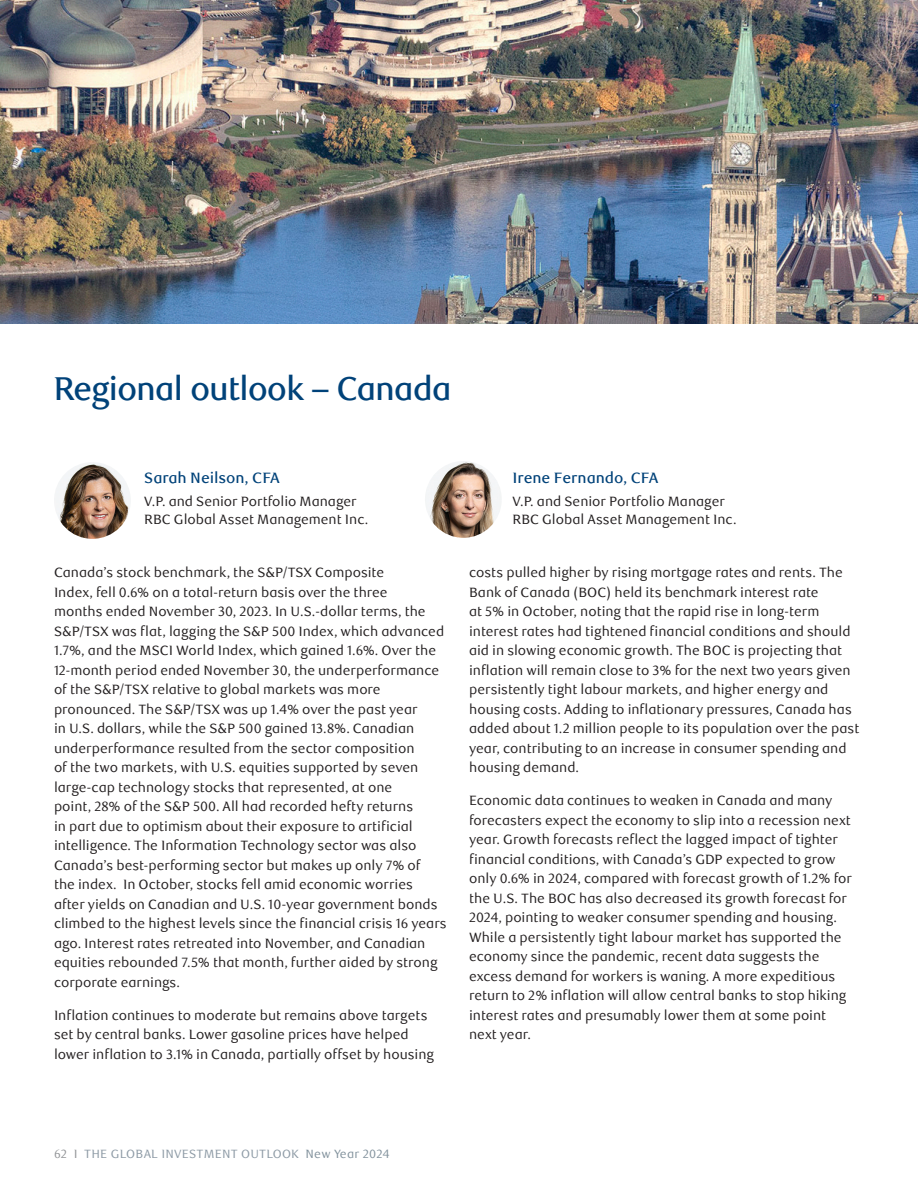
<style>
.page{position:relative;width:918px;height:1188px;background:#fff}
.page>*{position:absolute;margin:0;border:0;box-sizing:border-box;transform-origin:0 0}
.H1_Primary_Headline{font:500 33px "RBC Display";letter-spacing:-.015em;color:#004279}
.P_Author_name__cover{font:500 15px "RBC Text";letter-spacing:-.005em;color:#004279}
.P_Body{font:13.5px/19.5px "RBC Text";letter-spacing:-.005em;color:#231f20}
.P_Author_s_title__co{font:13.5px/18px "RBC Text";letter-spacing:-.005em;color:#231f20}
.t1{font:12px "RBC Text";letter-spacing:.015em;color:#8e9ba6}
.s1{color:#939598}
.s2{color:#81919c}
</style>
<div class="page">
<img style="left:0;top:0;width:918px;height:324px">
<img style="left:54px;top:462px;width:77px;height:77px;border-radius:38px">
<img style="left:425px;top:461px;width:77px;height:77px;border-radius:38px">
<h1 class="H1_Primary_Headline" style="left:54px;top:370px;width:399px">Regional outlook – Canada</h1>
<p class="P_Author_name__cover" style="left:144px;top:469px;width:137px">Sarah Neilson, CFA</p>
<p class="P_Author_s_title__co" style="left:144px;top:493px;width:226px">V.P. and Senior Portfolio Manager<br>RBC Global Asset Management Inc.</p>
<p class="P_Body" style="left:54px;top:563px;width:394px">Canada’s stock benchmark, the S&amp;P/TSX Composite<br>Index, fell 0.6% on a total-return basis over the three<br>months ended November 30, 2023. In U.S.-dollar terms, the S&amp;P/TSX was flat, lagging the S&amp;P 500 Index, which advanced 1.7%, and the MSCI World Index, which gained 1.6%. Over the 12-month period ended November 30, the underperformance of the S&amp;P/TSX relative to global markets was more pronounced. The S&amp;P/TSX was up 1.4% over the past year<br>in U.S. dollars, while the S&amp;P 500 gained 13.8%. Canadian underperformance resulted from the sector composition<br>of the two markets, with U.S. equities supported by seven large-cap technology stocks that represented, at one<br>point, 28% of the S&amp;P 500. All had recorded hefty returns<br>in part due to optimism about their exposure to artificial intelligence. The Information Technology sector was also Canada’s best-performing sector but makes up only 7% of<br>the index. In October, stocks fell amid economic worries after yields on Canadian and U.S. 10-year government bonds climbed to the highest levels since the financial crisis 16 years ago. Interest rates retreated into November, and Canadian equities rebounded 7.5% that month, further aided by strong corporate earnings.</p>
<p class="P_Body" style="left:54px;top:1006px;width:382px">Inflation continues to moderate but remains above targets set by central banks. Lower gasoline prices have helped lower inflation to 3.1% in Canada, partially offset by housing</p>
<p class="P_Author_name__cover" style="left:513px;top:469px;width:147px">Irene Fernando, CFA</p>
<p class="P_Author_s_title__co" style="left:513px;top:493px;width:226px">V.P. and Senior Portfolio Manager<br>RBC Global Asset Management Inc.</p>
<p class="P_Body" style="left:469px;top:563px;width:392px">costs pulled higher by rising mortgage rates and rents. The Bank of Canada (BOC) held its benchmark interest rate<br>at 5% in October, noting that the rapid rise in long-term interest rates had tightened financial conditions and should aid in slowing economic growth. The BOC is projecting that inflation will remain close to 3% for the next two years given persistently tight labour markets, and higher energy and housing costs. Adding to inflationary pressures, Canada has added about 1.2 million people to its population over the past year, contributing to an increase in consumer spending and housing demand.</p>
<p class="P_Body" style="left:469px;top:791px;width:384px">Economic data continues to weaken in Canada and many forecasters expect the economy to slip into a recession next year. Growth forecasts reflect the lagged impact of tighter financial conditions, with Canada’s GDP expected to grow only 0.6% in 2024, compared with forecast growth of 1.2% for the U.S. The BOC has also decreased its growth forecast for 2024, pointing to weaker consumer spending and housing.<br>While a persistently tight labour market has supported the economy since the pandemic, recent data suggests the excess demand for workers is waning. A more expeditious return to 2% inflation will allow central banks to stop hiking interest rates and presumably lower them at some point next year.</p>
<p class="t1" style="left:54px;top:1146px;width:337px"><span class="s1">62 I</span> THE GLOBAL INVESTMENT OUTLOOK <span class="s2">New Year 2024</span></p>
</div>
